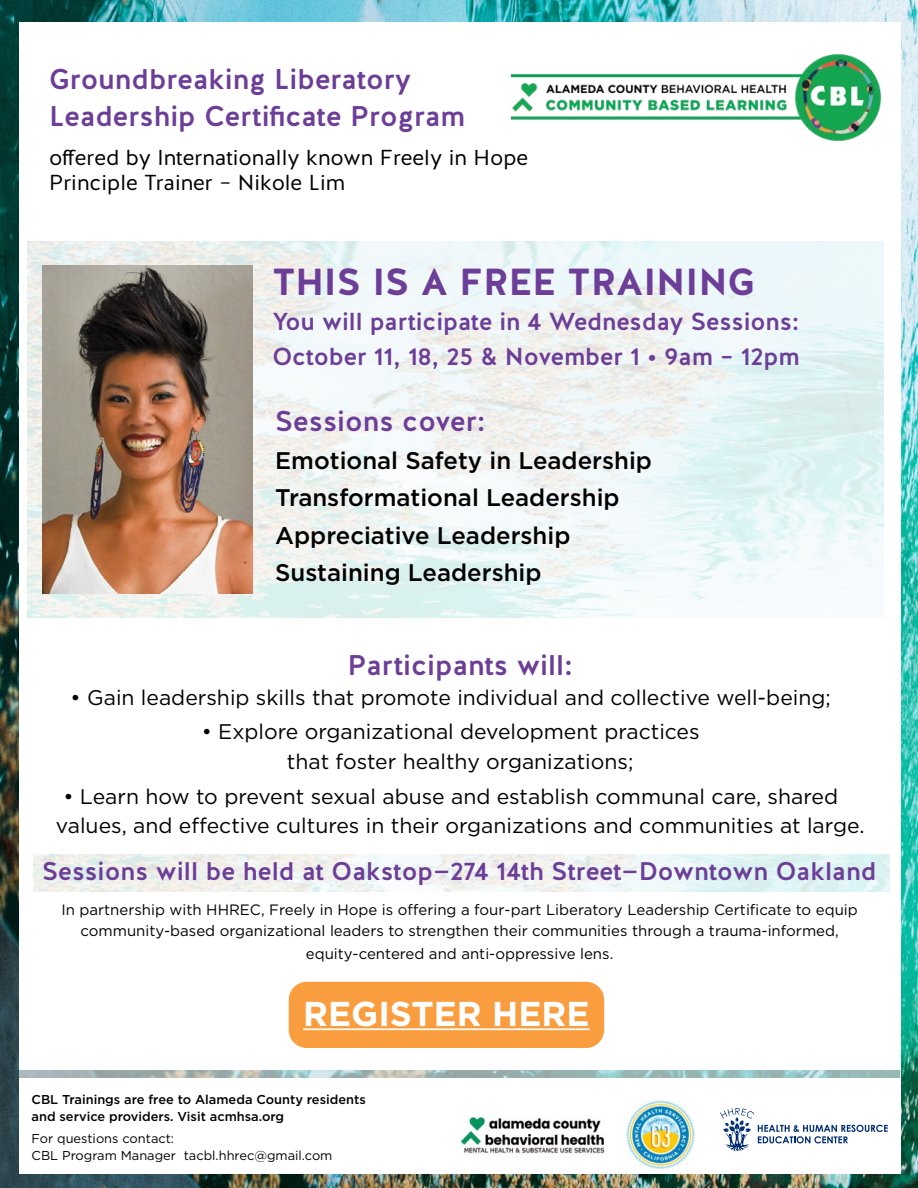
<style>
.page{position:relative;width:918px;height:1188px;background:#fff}
.page>*{position:absolute;margin:0;border:0;box-sizing:border-box;transform-origin:0 0}
.t1{font:700 37.65px "Halis R";color:#6d3e98}
.t2{font:700 34.5px "Gotham";color:#fff}
.t3{font:500 28.5px/37.5px "Halis R";color:#6d3e98}
.t4{font:500 25.5px "Halis R";color:#6d3e98}
.t5{font:500 24.6px/35px "Halis R";letter-spacing:-.005em;color:#6d3e98}
.t6{font:500 24px/37.5px "Gotham";color:#000}
.t7{font:21.6px/25.5px "Halis R";color:#000}
.t8{font:21.15px/30px "Gotham";color:#000}
.t9{font:15px/21px "Gotham";color:#000;text-align:center}
.t10{font:500 12.9px/16.5px "Gotham";color:#000}
.t11{font:12.9px/16.5px "Gotham";color:#000}
</style>
<div class="page">
<img style="left:0;top:0;width:918px;height:1188px">
<div style="left:19px;top:22px;width:882px;height:1152px;background:#fff"></div>
<img style="left:510px;top:53px;width:371px;height:89px">
<svg style="left:720px;top:1108px;width:168px;height:43px"></svg>
<img style="left:460px;top:1115px;width:145px;height:39px">
<img style="left:18px;top:1070px;width:881px;height:7px">
<img style="left:624px;top:1101px;width:71px;height:68px">
<img style="left:27px;top:241px;width:856px;height:377px">
<img style="left:42px;top:265px;width:211px;height:328px">
<img style="left:33px;top:855px;width:856px;height:37px">
<div style="left:289px;top:982px;width:315px;height:66px;background:#f99d3e;border-radius:18px"></div>
<hr style="left:303px;top:1028px;width:287px;height:2px;background:#fff">
<h3 class="t3" style="left:49px;top:61px;width:418px">Groundbreaking Liberatory<br>Leadership Certificate Program</h3>
<p class="t7" style="left:49px;top:145px;width:481px">offered by Internationally known Freely in Hope<br>Principle Trainer – Nikole Lim</p>
<h1 class="t1" style="left:272px;top:258px;width:484px">THIS IS A FREE TRAINING</h1>
<p class="t5" style="left:272px;top:305px;width:529px">You will participate in 4 Wednesday Sessions:<br>October 11, 18, 25 &amp; November 1 • 9am – 12pm</p>
<h3 class="t3" style="left:275px;top:403px;width:212px">Sessions cover:</h3>
<p class="t6" style="left:275px;top:441px;width:378px">Emotional Safety in Leadership<br>Transformational Leadership<br>Appreciative Leadership<br>Sustaining Leadership</p>
<h3 class="t3" style="left:348px;top:647px;width:227px">Participants will:</h3>
<p class="t8" style="left:71px;top:682px;width:762px">• Gain leadership skills that promote individual and collective well-being;</p>
<p class="t8" style="left:287px;top:716px;width:414px;text-indent:-85px">• Explore organizational development practices that foster healthy organizations;</p>
<p class="t8" style="left:56px;top:781px;width:810px;line-height:29.5px;text-indent:7px">• Learn how to prevent sexual abuse and establish communal care, shared values, and effective cultures in their organizations and communities at large.</p>
<p class="t4" style="left:42px;top:855px;width:836px">Sessions will be held at Oakstop—274 14th Street—Downtown Oakland</p>
<p class="t9" style="left:61px;top:899px;width:798px">In partnership with HHREC, Freely in Hope is offering a four-part Liberatory Leadership Certificate to equip community-based organizational leaders to strengthen their communities through a trauma-informed,</p>
<p class="t9" style="left:306px;top:942px;width:309px">equity-centered and anti-oppressive lens.</p>
<h2 class="t2" style="left:303px;top:991px;width:288px">REGISTER HERE</h2>
<p class="t10" style="left:32px;top:1092px;width:336px">CBL Trainings are free to Alameda County residents and service providers. Visit acmhsa.org</p>
<p class="t11" style="left:32px;top:1130px;width:302px">For questions contact:<br>CBL Program Manager tacbl.hhrec@gmail.com</p>
</div>
